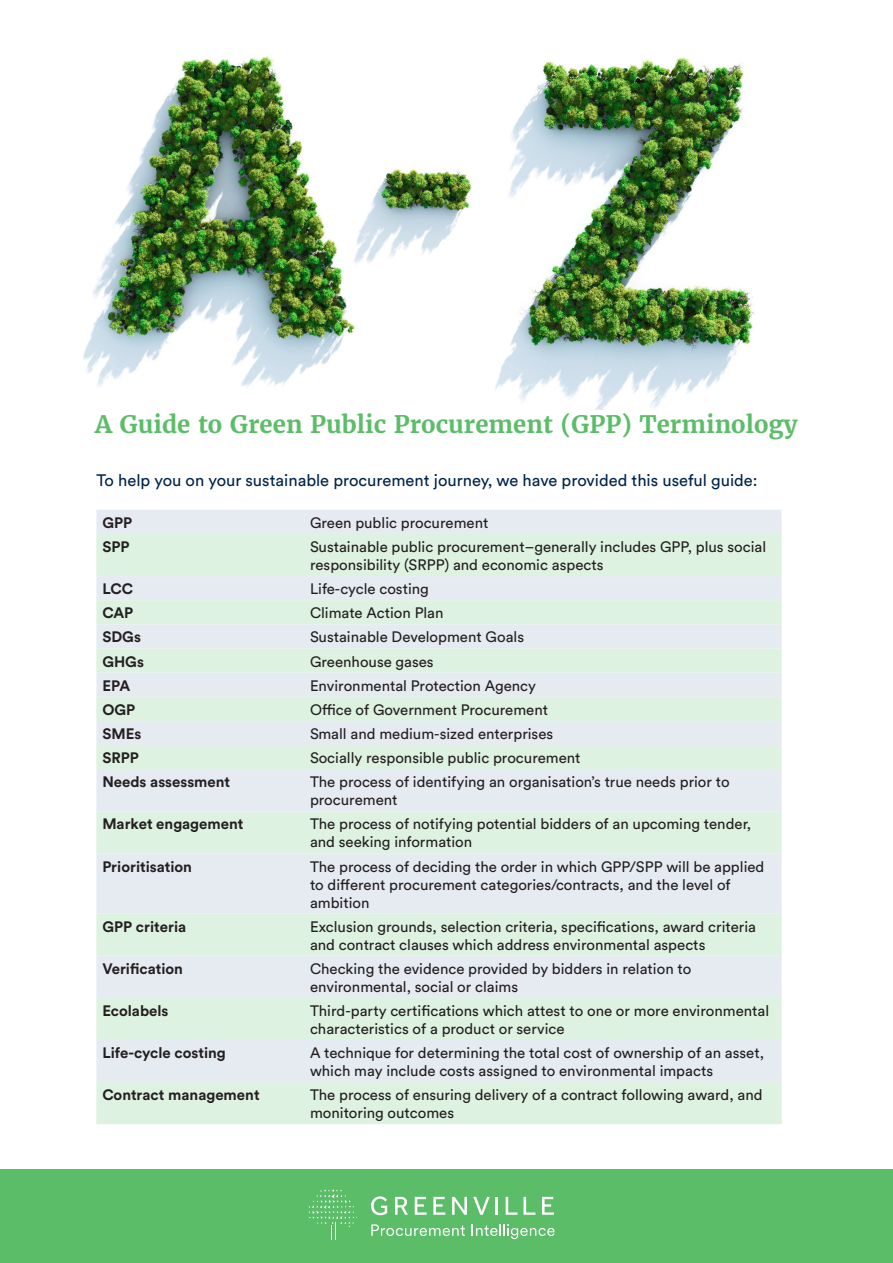
<style>
.page{position:relative;width:893px;height:1263px;background:#fff}
.page>*{position:absolute;margin:0;border:0;box-sizing:border-box;transform-origin:0 0}
.t1{font:700 24px "Merriweather";color:#5cbd69}
.t2{font:16.5px "Circular Std";color:#00254c}
.t3{font:15px/18px "Circular Std";color:#231f20}
.t4{font:700 15px "Circular Std";color:#231f20}
</style>
<div class="page">
<div style="left:96px;top:510px;width:686px;height:24px;background:#e6ebf2"></div>
<svg style="left:96px;top:534px;width:686px;height:590px;background:#e1eee9"></svg>
<img style="left:495px;top:57px;width:260px;height:353px">
<img style="left:83px;top:56px;width:272px;height:332px">
<img style="left:351px;top:126px;width:154px;height:146px">
<div style="left:0;top:1169px;width:893px;height:94px;background:#5cbd69"></div>
<svg style="left:371px;top:1224px;width:94px;height:12px"></svg>
<svg style="left:472px;top:1224px;width:83px;height:15px"></svg>
<svg style="left:371px;top:1196px;width:16px;height:19px"></svg>
<svg style="left:395px;top:1197px;width:13px;height:18px"></svg>
<svg style="left:415px;top:1197px;width:12px;height:18px"></svg>
<svg style="left:433px;top:1197px;width:12px;height:18px"></svg>
<svg style="left:452px;top:1197px;width:15px;height:18px"></svg>
<svg style="left:473px;top:1197px;width:17px;height:18px"></svg>
<svg style="left:496px;top:1197px;width:2px;height:18px"></svg>
<svg style="left:506px;top:1197px;width:11px;height:18px"></svg>
<svg style="left:524px;top:1197px;width:11px;height:18px"></svg>
<svg style="left:542px;top:1197px;width:12px;height:18px"></svg>
<svg style="left:309px;top:1189px;width:48px;height:51px"></svg>
<p class="t1" style="left:95px;top:409px;width:704px">A Guide to Green Public Procurement (GPP) Terminology</p>
<p class="t2" style="left:96px;top:470px;width:663px">To help you on your sustainable procurement journey, we have provided this useful guide:</p>
<p class="t4" style="left:102px;top:513px;width:31px">GPP</p>
<p class="t3" style="left:310px;top:513px;width:180px">Green public procurement</p>
<p class="t4" style="left:102px;top:537px;width:29px">SPP</p>
<p class="t3" style="left:310px;top:538px;width:458px">Sustainable public procurement–generally includes GPP, plus social responsibility (SRPP) and economic aspects</p>
<p class="t4" style="left:102px;top:579px;width:32px">LCC</p>
<p class="t3" style="left:310px;top:580px;width:120px">Life-cycle costing</p>
<p class="t4" style="left:102px;top:603px;width:32px">CAP</p>
<p class="t3" style="left:310px;top:604px;width:135px">Climate Action Plan</p>
<p class="t4" style="left:102px;top:627px;width:40px">SDGs</p>
<p class="t3" style="left:310px;top:628px;width:216px">Sustainable Development Goals</p>
<p class="t4" style="left:102px;top:652px;width:43px">GHGs</p>
<p class="t3" style="left:310px;top:652px;width:125px">Greenhouse gases</p>
<p class="t4" style="left:102px;top:676px;width:29px">EPA</p>
<p class="t3" style="left:310px;top:676px;width:227px">Environmental Protection Agency</p>
<p class="t4" style="left:102px;top:700px;width:34px">OGP</p>
<p class="t3" style="left:310px;top:700px;width:240px">Office of Government Procurement</p>
<p class="t4" style="left:102px;top:724px;width:40px">SMEs</p>
<p class="t3" style="left:310px;top:724px;width:245px">Small and medium-sized enterprises</p>
<p class="t4" style="left:102px;top:748px;width:38px">SRPP</p>
<p class="t3" style="left:310px;top:749px;width:272px">Socially responsible public procurement</p>
<p class="t4" style="left:102px;top:772px;width:129px">Needs assessment</p>
<p class="t3" style="left:310px;top:773px;width:421px">The process of identifying an organisation’s true needs prior to procurement</p>
<p class="t4" style="left:102px;top:814px;width:143px">Market engagement</p>
<p class="t3" style="left:310px;top:815px;width:443px">The process of notifying potential bidders of an upcoming tender, and seeking information</p>
<p class="t4" style="left:102px;top:857px;width:91px">Prioritisation</p>
<p class="t3" style="left:310px;top:857px;width:456px">The process of deciding the order in which GPP/SPP will be applied to different procurement categories/contracts, and the level of ambition</p>
<p class="t4" style="left:102px;top:917px;width:85px">GPP criteria</p>
<p class="t3" style="left:310px;top:917px;width:447px">Exclusion grounds, selection criteria, specifications, award criteria and contract clauses which address environmental aspects</p>
<p class="t4" style="left:102px;top:959px;width:82px">Verification</p>
<p class="t3" style="left:310px;top:959px;width:383px">Checking the evidence provided by bidders in relation to environmental, social or claims</p>
<p class="t4" style="left:102px;top:1001px;width:68px">Ecolabels</p>
<p class="t3" style="left:310px;top:1001px;width:461px">Third-party certifications which attest to one or more environmental characteristics of a product or service</p>
<p class="t4" style="left:102px;top:1043px;width:125px">Life-cycle costing</p>
<p class="t3" style="left:310px;top:1044px;width:456px">A technique for determining the total cost of ownership of an asset, which may include costs assigned to environmental impacts</p>
<p class="t4" style="left:102px;top:1085px;width:159px">Contract management</p>
<p class="t3" style="left:310px;top:1086px;width:454px">The process of ensuring delivery of a contract following award, and monitoring outcomes</p>
</div>
